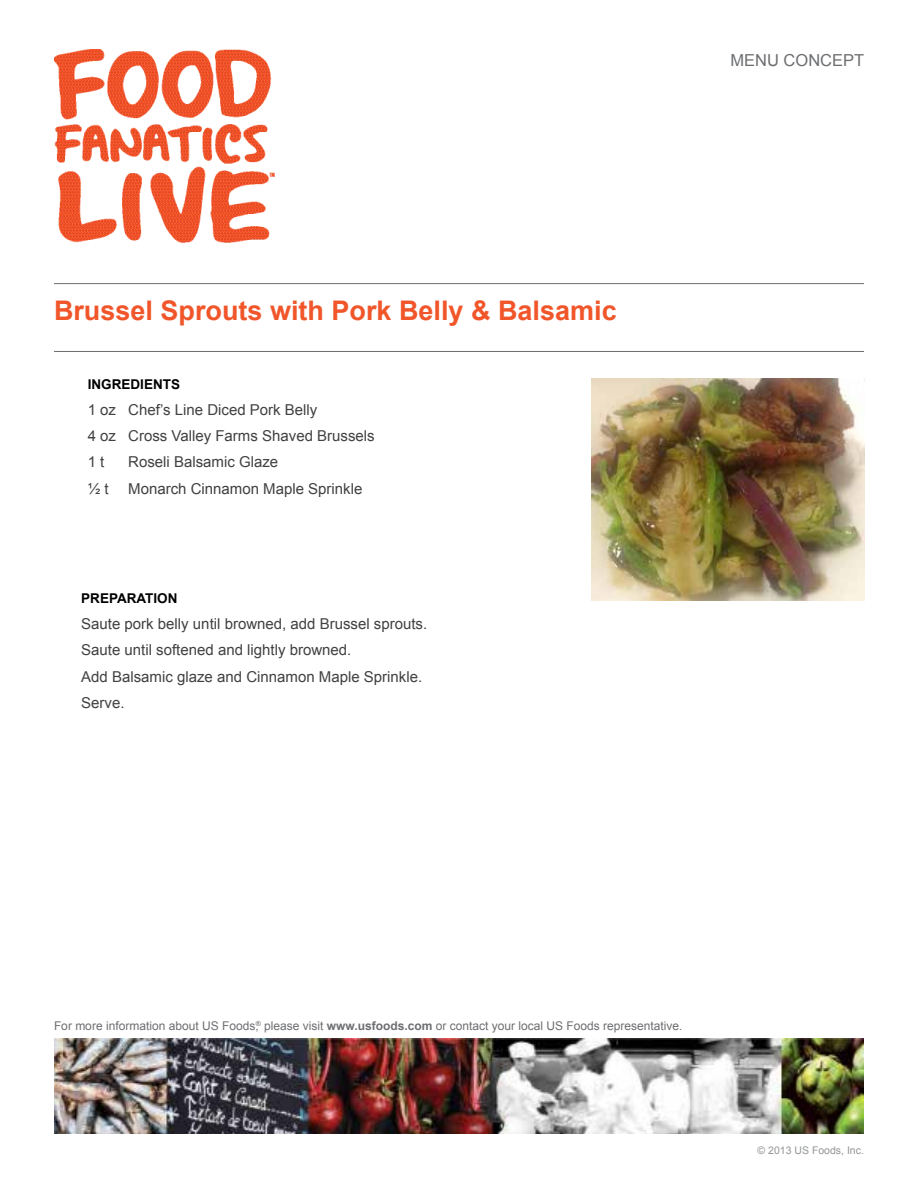
<style>
.page{position:relative;width:918px;height:1188px;background:#fff}
.page>*{position:absolute;margin:0;border:0;box-sizing:border-box;transform-origin:0 0}
.t1{font:700 27px "Arial";color:#f1562a}
.t2{font:16.5px "Arial";color:#6d6e71}
.t3{font:15px/26.2px "Arial";color:#414042}
.t4{font:700 13.5px "Arial";color:#000}
.t5{font:12px "Arial";color:#6d6e71}
.t6{font:10.5px "Arial";color:#939598}
.s1{font-weight:700}
</style>
<div class="page">
<img style="left:54px;top:1038px;width:810px;height:96px">
<img style="left:54px;top:50px;width:220px;height:193px">
<hr style="left:54px;top:283px;width:810px;height:1px;background:#6d6e71">
<hr style="left:54px;top:351px;width:810px;height:1px;background:#6d6e71">
<img style="left:592px;top:379px;width:272px;height:222px">
<h1 class="t1" style="left:54px;top:292px;width:564px">Brussel Sprouts with Pork Belly &amp; Balsamic</h1>
<p class="t4" style="left:88px;top:375px;width:92px">Ingredients</p>
<p class="t3" style="left:88px;top:397px;width:288px">1 oz Chef’s Line Diced Pork Belly<br>4 oz Cross Valley Farms Shaved Brussels<br>1 t</p>
<p class="t3" style="left:128px;top:449px;width:152px">Roseli Balsamic Glaze</p>
<p class="t3" style="left:88px;top:475px;width:22px">½ t</p>
<p class="t3" style="left:128px;top:475px;width:236px">Monarch Cinnamon Maple Sprinkle</p>
<p class="t4" style="left:81px;top:589px;width:98px">Preparation</p>
<p class="t3" style="left:81px;top:611px;width:347px">Saute pork belly until browned, add Brussel sprouts.<br>Saute until softened and lightly browned.<br>Add Balsamic glaze and Cinnamon Maple Sprinkle.<br>Serve.</p>
<p class="t2" style="left:730px;top:49px;width:135px">Menu CoNCept</p>
<p class="t5" style="left:54px;top:1018px;width:630px">For more information about US Foods,<sup>®</sup> please visit <span class="s1">www.usfoods.com</span> or contact your local US Foods representative.</p>
<p class="t6" style="left:758px;top:1144px;width:108px">© 2013 US Foods, Inc.</p>
</div>
